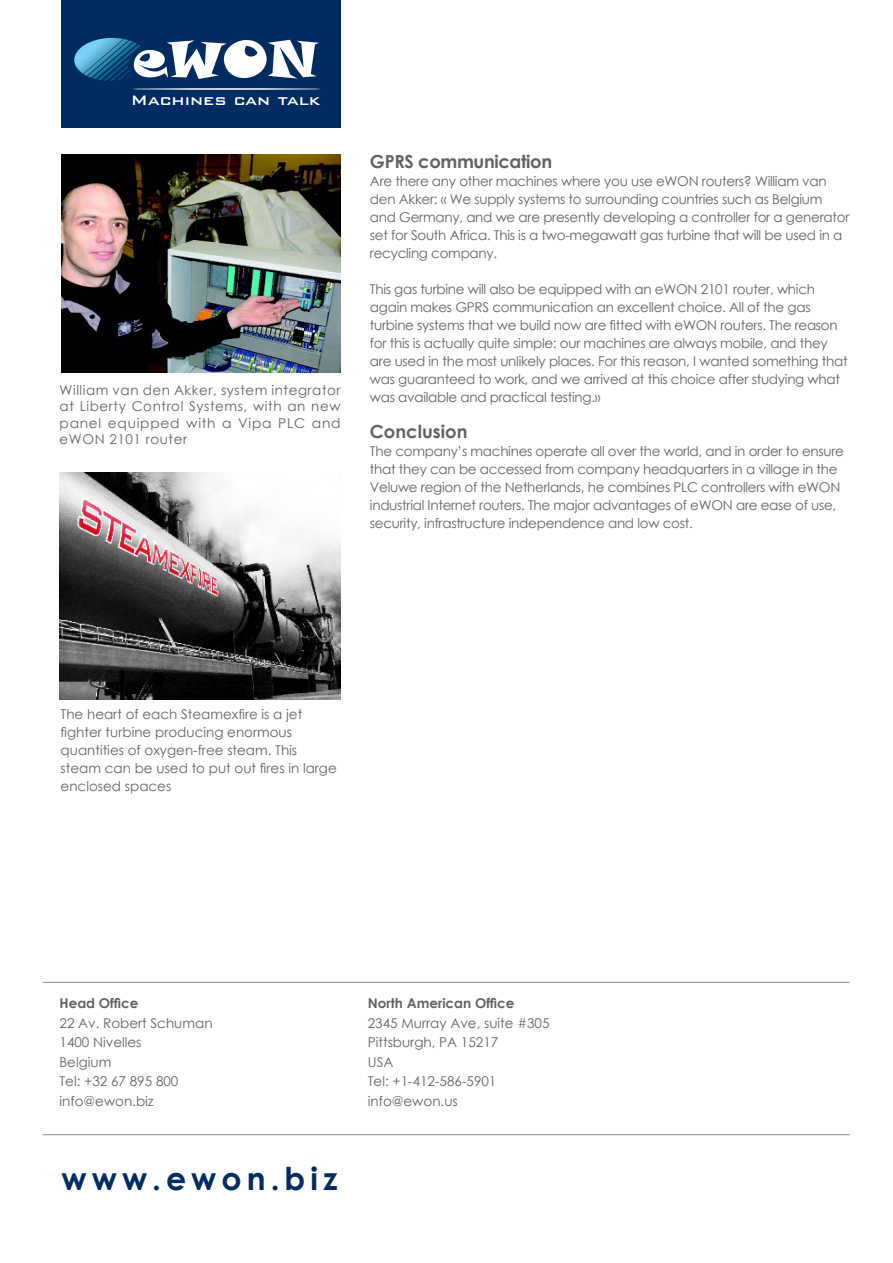
<style>
.page{position:relative;width:893px;height:1263px;background:#fff}
.page>*{position:absolute;margin:0;border:0;box-sizing:border-box;transform-origin:0 0}
._01_corps_de_texte{font:700 31.5px "Century Gothic";letter-spacing:.16em;color:#002c62}
.t1{font:500 18.45px "Bank Gothic BT";color:#fff}
._01_corps_de_texte-2{font:700 18px "Century Gothic";letter-spacing:-.02em;color:#636366}
._01_corps_de_texte-3{font:700 18px "Century Gothic";color:#636366}
._01_corps_de_texte-4{font:13.5px/18px "Century Gothic";letter-spacing:-.02em;color:#636366}
._01_corps_de_texte-5{font:13.5px/18px "Century Gothic";color:#636366}
._01_corps_de_texte-6{font:700 13.5px "Century Gothic";color:#636366}
</style>
<div class="page">
<div style="left:61px;top:0;width:280px;height:128px;background:#002c62"></div>
<img style="left:60px;top:472px;width:281px;height:227px">
<img style="left:62px;top:154px;width:279px;height:219px">
<hr style="left:132px;top:88px;width:189px;height:2px;background:#fff;border-radius:50%">
<svg style="left:74px;top:38px;width:245px;height:43px"></svg>
<hr style="left:43px;top:982px;width:806px;height:1px;background:#636366">
<hr style="left:43px;top:1134px;width:806px;height:1px;background:#636366">
<p class="t1" style="left:131px;top:90px;width:191px">Machines can talk</p>
<p class="_01_corps_de_texte-4" style="left:60px;top:381px;width:283px;line-height:16.5px;text-align:justify">William van den Akker, system integrator at Liberty Control Systems, with an new panel equipped with a Vipa PLC and eWON 2101 router</p>
<p class="_01_corps_de_texte-2" style="left:370px;top:148px;width:184px">GPRS communication</p>
<p class="_01_corps_de_texte-4" style="left:370px;top:172px;width:481px">Are there any other machines where you use eWON routers? William van den Akker: « We supply systems to surrounding countries such as Belgium and Germany, and we are presently developing a controller for a generator set for South Africa. This is a two-megawatt gas turbine that will be used in a recycling company.</p>
<p class="_01_corps_de_texte-4" style="left:370px;top:280px;width:479px">This gas turbine will also be equipped with an eWON 2101 router, which again makes GPRS communication an excellent choice. All of the gas turbine systems that we build now are fitted with eWON routers. The reason for this is actually quite simple: our machines are always mobile, and they are used in the most unlikely places. For this reason, I wanted something that was guaranteed to work, and we arrived at this choice after studying what was available and practical testing.»</p>
<p class="_01_corps_de_texte-3" style="left:370px;top:418px;width:99px">Conclusion</p>
<p class="_01_corps_de_texte-4" style="left:370px;top:442px;width:476px">The company’s machines operate all over the world, and in order to ensure that they can be accessed from company headquarters in a village in the Veluwe region of the Netherlands, he combines PLC controllers with eWON industrial Internet routers. The major advantages of eWON are ease of use, security, infrastructure independence and low cost.</p>
<p class="_01_corps_de_texte-5" style="left:61px;top:705px;width:278px">The heart of each Steamexfire is a jet fighter turbine producing enormous quantities of oxygen-free steam. This steam can be used to put out fires in large enclosed spaces</p>
<p class="_01_corps_de_texte-6" style="left:60px;top:993px;width:80px">Head Office</p>
<p class="_01_corps_de_texte-5" style="left:60px;top:1014px;width:155px">22 Av. Robert Schuman</p>
<p class="_01_corps_de_texte-5" style="left:60px;top:1033px;width:84px">1400 Nivelles</p>
<p class="_01_corps_de_texte-5" style="left:60px;top:1053px;width:53px">Belgium</p>
<p class="_01_corps_de_texte-5" style="left:60px;top:1072px;width:120px">Tel: +32 67 895 800</p>
<p class="_01_corps_de_texte-5" style="left:60px;top:1092px;width:96px">info@ewon.biz</p>
<p class="_01_corps_de_texte" style="left:62px;top:1154px;width:277px">www.ewon.biz</p>
<p class="_01_corps_de_texte-6" style="left:368px;top:993px;width:148px">North American Office</p>
<p class="_01_corps_de_texte-5" style="left:368px;top:1014px;width:183px">2345 Murray Ave, suite #305</p>
<p class="_01_corps_de_texte-5" style="left:368px;top:1033px;width:132px">Pittsburgh, PA 15217</p>
<p class="_01_corps_de_texte-4" style="left:368px;top:1053px;width:27px">USA</p>
<p class="_01_corps_de_texte-5" style="left:368px;top:1072px;width:130px">Tel: +1-412-586-5901</p>
<p class="_01_corps_de_texte-5" style="left:368px;top:1092px;width:91px">info@ewon.us</p>
</div>
